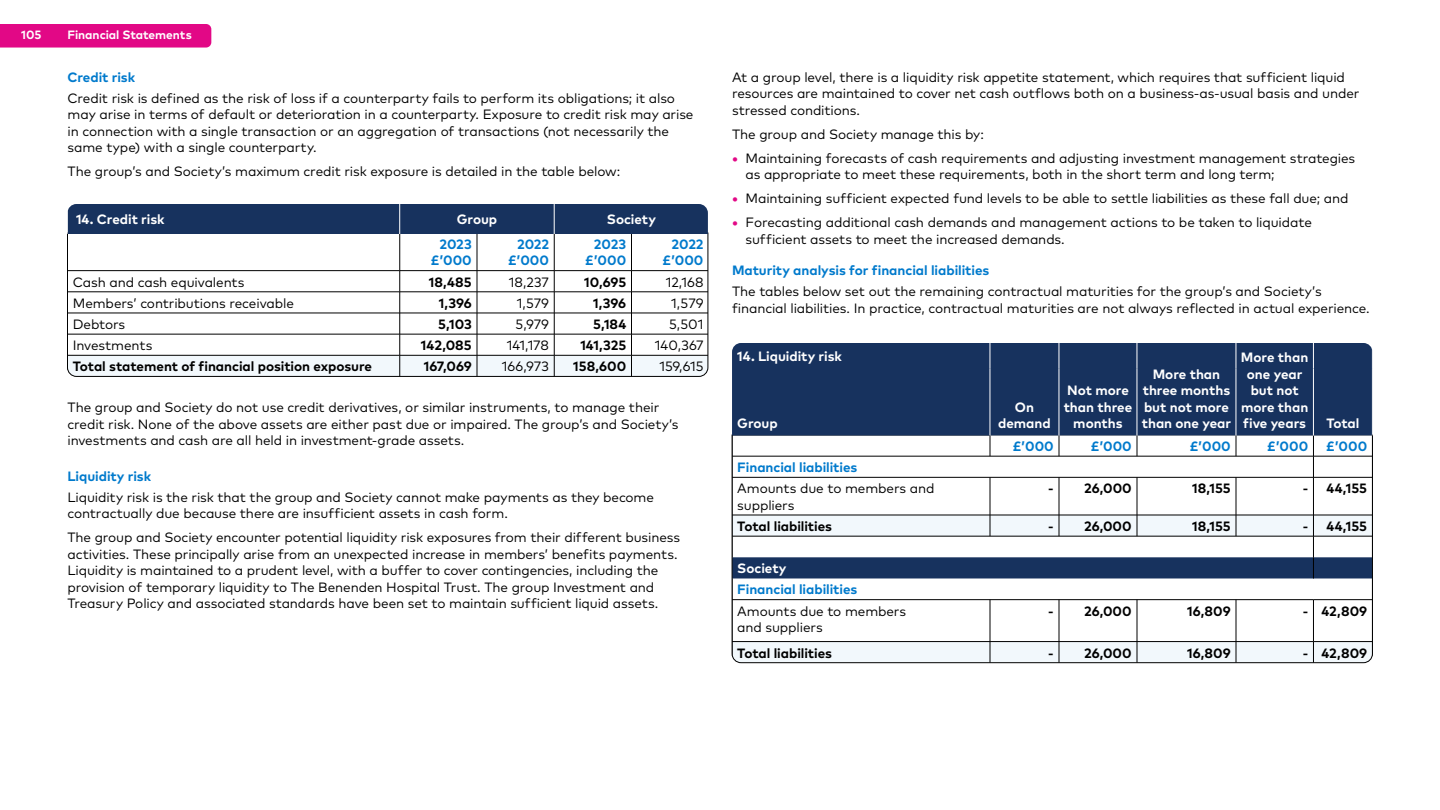
<style>
.page{position:relative;width:1440px;height:810px;background:#fff}
.page>*{position:absolute;margin:0;border:0;box-sizing:border-box;transform-origin:0 0}
.Body_copy{font:13.5px/16.5px "Mark Pro";letter-spacing:-.01em;color:#000}
.t1{font:700 13.5px "Mark Pro";letter-spacing:-.005em;color:#000}
.t2{font:700 13.5px/16.5px "Mark Pro";color:#fff;text-align:center}
.Subheads{font:700 13.5px/16.5px "Mark Pro";letter-spacing:-.005em;color:#007acc;text-align:right}
.t3{font:700 12px "Mark Pro";letter-spacing:-.005em;color:#fff}
.s1{font-weight:700;color:#e20886}
</style>
<div class="page">
<div style="left:0;top:24px;width:211px;height:24px;background:#e20886"></div>
<svg style="left:67px;top:234px;width:641px;height:143px"></svg>
<div style="left:68px;top:204px;width:640px;height:30px;background:#17325e"></div>
<hr style="left:400px;top:204px;width:1px;height:30px;background:#fff">
<hr style="left:554px;top:204px;width:1px;height:30px;background:#fff">
<svg style="left:732px;top:435px;width:641px;height:228px"></svg>
<div style="left:732px;top:343px;width:640px;height:92px;background:#17325e"></div>
<svg style="left:990px;top:343px;width:1px;height:25px"></svg>
<svg style="left:1059px;top:343px;width:1px;height:25px"></svg>
<svg style="left:1137px;top:343px;width:1px;height:25px"></svg>
<svg style="left:1236px;top:343px;width:1px;height:25px"></svg>
<svg style="left:1313px;top:343px;width:1px;height:25px"></svg>
<svg style="left:1372px;top:350px;width:1px;height:18px"></svg>
<hr style="left:990px;top:368px;width:1px;height:67px;background:#fff">
<hr style="left:1059px;top:368px;width:1px;height:67px;background:#fff">
<hr style="left:1137px;top:368px;width:1px;height:67px;background:#fff">
<hr style="left:1236px;top:368px;width:1px;height:67px;background:#fff">
<hr style="left:1313px;top:368px;width:1px;height:67px;background:#fff">
<p class="t3" style="left:21px;top:26px;width:22px">105</p>
<p class="t3" style="left:68px;top:26px;width:126px">Financial Statements</p>
<h3 class="Subheads" style="left:68px;top:68px;width:69px">Credit risk</h3>
<p class="Body_copy" style="left:68px;top:89px;width:628px">Credit risk is defined as the risk of loss if a counterparty fails to perform its obligations; it also may arise in terms of default or deterioration in a counterparty. Exposure to credit risk may arise in connection with a single transaction or an aggregation of transactions (not necessarily the same type) with a single counterparty.</p>
<p class="Body_copy" style="left:68px;top:162px;width:554px">The groupʼs and Societyʼs maximum credit risk exposure is detailed in the table below:</p>
<p class="t2" style="left:76px;top:210px;width:90px">14. Credit risk</p>
<p class="t2" style="left:457px;top:210px;width:42px">Group</p>
<p class="t2" style="left:607px;top:210px;width:51px">Society</p>
<p class="Subheads" style="left:430px;top:235px;width:43px">2023 £ʼ000</p>
<p class="Subheads" style="left:508px;top:235px;width:43px">2022 £ʼ000</p>
<p class="Subheads" style="left:585px;top:235px;width:43px">2023 £ʼ000</p>
<p class="Subheads" style="left:662px;top:235px;width:43px">2022 £ʼ000</p>
<p class="Body_copy" style="left:73px;top:272px;width:173px">Cash and cash equivalents</p>
<p class="t1" style="left:429px;top:272px;width:44px">18,485</p>
<p class="Body_copy" style="left:509px;top:272px;width:42px">18,237</p>
<p class="t1" style="left:584px;top:272px;width:44px">10,695</p>
<p class="Body_copy" style="left:666px;top:272px;width:39px">12,168</p>
<p class="Body_copy" style="left:73px;top:294px;width:223px">Membersʼ contributions receivable</p>
<p class="t1" style="left:439px;top:293px;width:35px">1,396</p>
<p class="Body_copy" style="left:517px;top:294px;width:34px">1,579</p>
<p class="t1" style="left:593px;top:293px;width:35px">1,396</p>
<p class="Body_copy" style="left:671px;top:294px;width:34px">1,579</p>
<p class="Body_copy" style="left:73px;top:315px;width:54px">Debtors</p>
<p class="t1" style="left:438px;top:314px;width:35px">5,103</p>
<p class="Body_copy" style="left:516px;top:315px;width:35px">5,979</p>
<p class="t1" style="left:593px;top:314px;width:35px">5,184</p>
<p class="Body_copy" style="left:669px;top:315px;width:36px">5,501</p>
<p class="Body_copy" style="left:73px;top:336px;width:81px">Investments</p>
<p class="t1" style="left:421px;top:335px;width:52px">142,085</p>
<p class="Body_copy" style="left:507px;top:336px;width:44px">141,178</p>
<p class="t1" style="left:580px;top:335px;width:47px">141,325</p>
<p class="Body_copy" style="left:655px;top:336px;width:50px">140,367</p>
<p class="t1" style="left:73px;top:356px;width:301px">Total statement of financial position exposure</p>
<p class="t1" style="left:424px;top:356px;width:49px">167,069</p>
<p class="Body_copy" style="left:502px;top:357px;width:49px">166,973</p>
<p class="t1" style="left:573px;top:356px;width:54px">158,600</p>
<p class="Body_copy" style="left:659px;top:357px;width:46px">159,615</p>
<p class="Body_copy" style="left:68px;top:398px;width:613px">The group and Society do not use credit derivatives, or similar instruments, to manage their credit risk. None of the above assets are either past due or impaired. The group’s and Societyʼs investments and cash are all held in investment-grade assets.</p>
<h3 class="Subheads" style="left:67px;top:467px;width:85px">Liquidity risk</h3>
<p class="Body_copy" style="left:67px;top:488px;width:588px">Liquidity risk is the risk that the group and Society cannot make payments as they become contractually due because there are insufficient assets in cash form.</p>
<p class="Body_copy" style="left:67px;top:528px;width:614px">The group and Society encounter potential liquidity risk exposures from their different business activities. These principally arise from an unexpected increase in membersʼ benefits payments.<br>Liquidity is maintained to a prudent level, with a buffer to cover contingencies, including the provision of temporary liquidity to The Benenden Hospital Trust. The group Investment and Treasury Policy and associated standards have been set to maintain sufficient liquid assets.</p>
<p class="Body_copy" style="left:732px;top:68px;width:629px">At a group level, there is a liquidity risk appetite statement, which requires that sufficient liquid resources are maintained to cover net cash outflows both on a business-as-usual basis and under stressed conditions.</p>
<p class="Body_copy" style="left:732px;top:125px;width:253px">The group and Society manage this by:</p>
<p class="Body_copy" style="left:746px;top:149px;width:611px;text-indent:-14px"><span class="s1">•</span> Maintaining forecasts of cash requirements and adjusting investment management strategies as appropriate to meet these requirements, both in the short term and long term;</p>
<p class="Body_copy" style="left:732px;top:189px;width:618px"><span class="s1">•</span> Maintaining sufficient expected fund levels to be able to settle liabilities as these fall due; and</p>
<p class="Body_copy" style="left:746px;top:213px;width:568px;text-indent:-14px"><span class="s1">•</span> Forecasting additional cash demands and management actions to be taken to liquidate sufficient assets to meet the increased demands.</p>
<h3 class="Subheads" style="left:732px;top:261px;width:259px">Maturity analysis for financial liabilities</h3>
<p class="Body_copy" style="left:732px;top:282px;width:639px">The tables below set out the remaining contractual maturities for the groupʼs and Societyʼs financial liabilities. In practice, contractual maturities are not always reflected in actual experience.</p>
<p class="t2" style="left:737px;top:347px;width:106px">14. Liquidity risk</p>
<p class="t2" style="left:1241px;top:348px;width:69px">More than one year but not more than</p>
<p class="t2" style="left:1142px;top:365px;width:91px">More than three months but not more than one year</p>
<p class="t2" style="left:1064px;top:381px;width:70px">Not more than three months</p>
<p class="t2" style="left:998px;top:398px;width:54px">On demand</p>
<p class="t2" style="left:737px;top:414px;width:42px">Group</p>
<p class="t2" style="left:1243px;top:414px;width:64px">five years</p>
<p class="t2" style="left:1326px;top:414px;width:35px">Total</p>
<p class="Subheads" style="left:1012px;top:437px;width:43px">£ʼ000</p>
<p class="Subheads" style="left:1090px;top:437px;width:43px">£ʼ000</p>
<p class="Subheads" style="left:1189px;top:437px;width:43px">£ʼ000</p>
<p class="Subheads" style="left:1267px;top:437px;width:43px">£ʼ000</p>
<p class="Subheads" style="left:1326px;top:437px;width:43px">£ʼ000</p>
<p class="Subheads" style="left:737px;top:458px;width:122px">Financial liabilities</p>
<p class="Body_copy" style="left:737px;top:479px;width:199px">Amounts due to members and suppliers</p>
<p class="t1" style="left:1048px;top:478px;width:85px">- 26,000</p>
<p class="t1" style="left:1192px;top:478px;width:40px">18,155</p>
<p class="t1" style="left:1303px;top:478px;width:66px">- 44,155</p>
<p class="t1" style="left:737px;top:516px;width:96px">Total liabilities</p>
<p class="t1" style="left:1048px;top:516px;width:85px">- 26,000</p>
<p class="t1" style="left:1192px;top:516px;width:40px">18,155</p>
<p class="t1" style="left:1303px;top:516px;width:66px">- 44,155</p>
<p class="t2" style="left:737px;top:559px;width:51px">Society</p>
<p class="Subheads" style="left:737px;top:580px;width:122px">Financial liabilities</p>
<p class="Body_copy" style="left:737px;top:602px;width:170px">Amounts due to members and suppliers</p>
<p class="t1" style="left:1048px;top:601px;width:85px">- 26,000</p>
<p class="t1" style="left:1187px;top:601px;width:45px">16,809</p>
<p class="t1" style="left:1303px;top:601px;width:66px">- 42,809</p>
<p class="t1" style="left:737px;top:642px;width:96px">Total liabilities</p>
<p class="t1" style="left:1048px;top:642px;width:85px">- 26,000</p>
<p class="t1" style="left:1187px;top:642px;width:45px">16,809</p>
<p class="t1" style="left:1303px;top:642px;width:66px">- 42,809</p>
</div>
